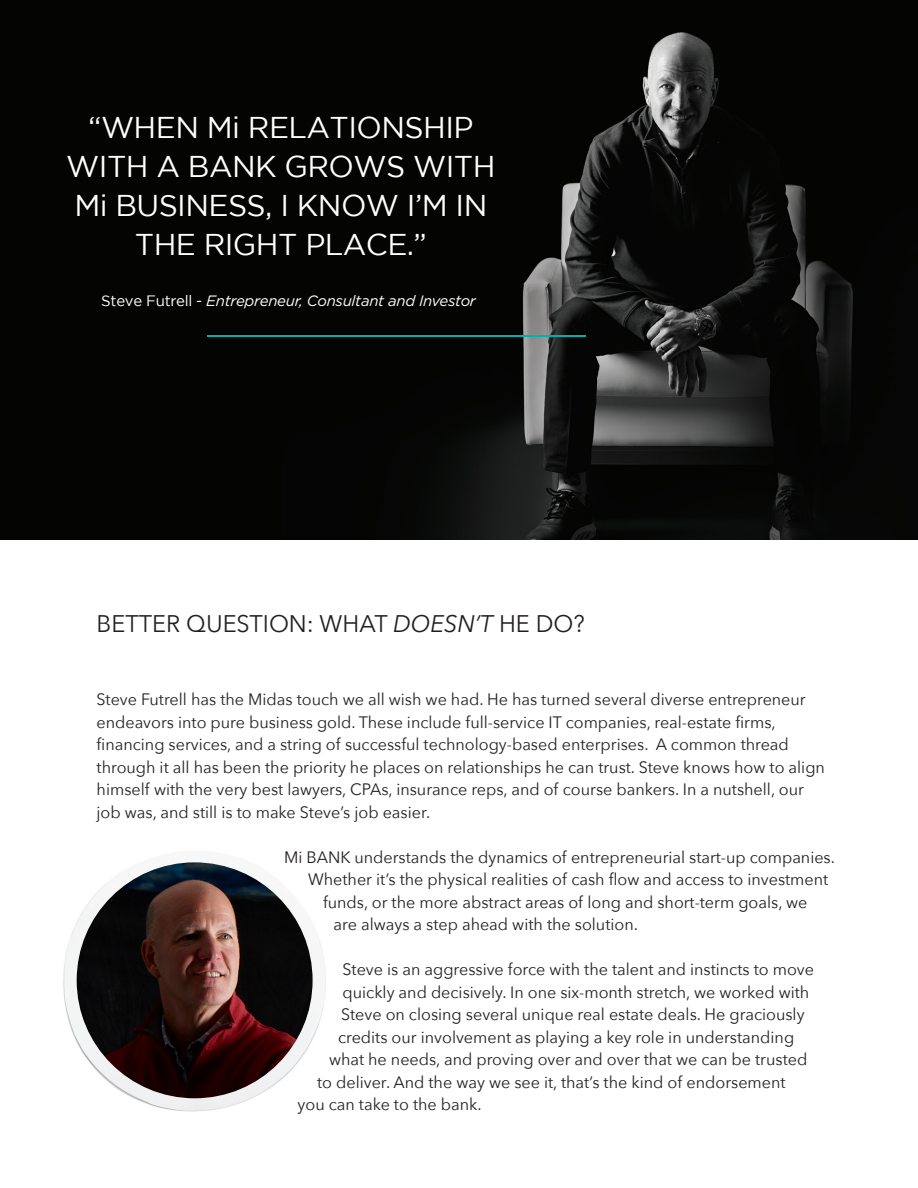
<style>
.page{position:relative;width:918px;height:1188px;background:#fff}
.page>*{position:absolute;margin:0;border:0;box-sizing:border-box;transform-origin:0 0}
.t1{font:30px "Gotham";letter-spacing:-.02em;color:#fff}
.t2{font:24px "Avenir Next";color:#231f20}
.t3{font:16.5px/22.5px "Avenir Next";color:#231f20}
.t4{font:italic 15px "Gotham";letter-spacing:-.02em;color:#fff}
.s1{font-style:normal}
.s2{font-style:italic}
</style>
<div class="page">
<img style="left:63px;top:863px;width:263px;height:249px">
<img style="left:0;top:0;width:918px;height:540px">
<hr style="left:207px;top:335px;width:379px;height:2px;background:#00b0ad">
<img style="left:77px;top:862px;width:236px;height:236px;border-radius:118px">
<p class="t1" style="left:88px;top:110px;width:387px">“WHEN Mi RELATIONSHIP</p>
<p class="t1" style="left:66px;top:149px;width:431px">WITH A BANK GROWS WITH</p>
<p class="t1" style="left:74px;top:188px;width:415px">Mi BUSINESS, I KNOW I’M IN</p>
<p class="t1" style="left:135px;top:227px;width:294px">THE RIGHT PLACE.”</p>
<p class="t4" style="left:101px;top:291px;width:376px"><span class="s1">Steve Futrell -</span> Entrepreneur, Consultant and Investor</p>
<p class="t2" style="left:97px;top:603px;width:490px">BETTER QUESTION: WHAT <span class="s2">DOESN’T</span> HE DO?</p>
<p class="t3" style="left:97px;top:687px;width:711px">Steve Futrell has the Midas touch we all wish we had. He has turned several diverse entrepreneur endeavors into pure business gold. These include full-service IT companies, real-estate firms,</p>
<p class="t3" style="left:97px;top:732px;width:730px">financing services, and a string of successful technology-based enterprises. A common thread through it all has been the priority he places on relationships he can trust. Steve knows how to align himself with the very best lawyers, CPAs, insurance reps, and of course bankers. In a nutshell, our job was, and still is to make Steve’s job easier.</p>
<p class="t3" style="left:284px;top:845px;width:552px">Mi BANK understands the dynamics of entrepreneurial start-up companies.</p>
<p class="t3" style="left:308px;top:867px;width:522px">Whether it’s the physical realities of cash flow and access to investment</p>
<p class="t3" style="left:323px;top:890px;width:486px">funds, or the more abstract areas of long and short-term goals, we</p>
<p class="t3" style="left:334px;top:912px;width:306px">are always a step ahead with the solution.</p>
<p class="t3" style="left:343px;top:957px;width:473px">Steve is an aggressive force with the talent and instincts to move</p>
<p class="t3" style="left:343px;top:980px;width:468px">quickly and decisively. In one six-month stretch, we worked with</p>
<p class="t3" style="left:341px;top:1002px;width:465px">Steve on closing several unique real estate deals. He graciously</p>
<p class="t3" style="left:338px;top:1025px;width:458px">credits our involvement as playing a key role in understanding</p>
<p class="t3" style="left:329px;top:1047px;width:480px">what he needs, and proving over and over that we can be trusted</p>
<p class="t3" style="left:317px;top:1070px;width:470px">to deliver. And the way we see it, that’s the kind of endorsement</p>
<p class="t3" style="left:298px;top:1092px;width:186px">you can take to the bank.</p>
</div>
